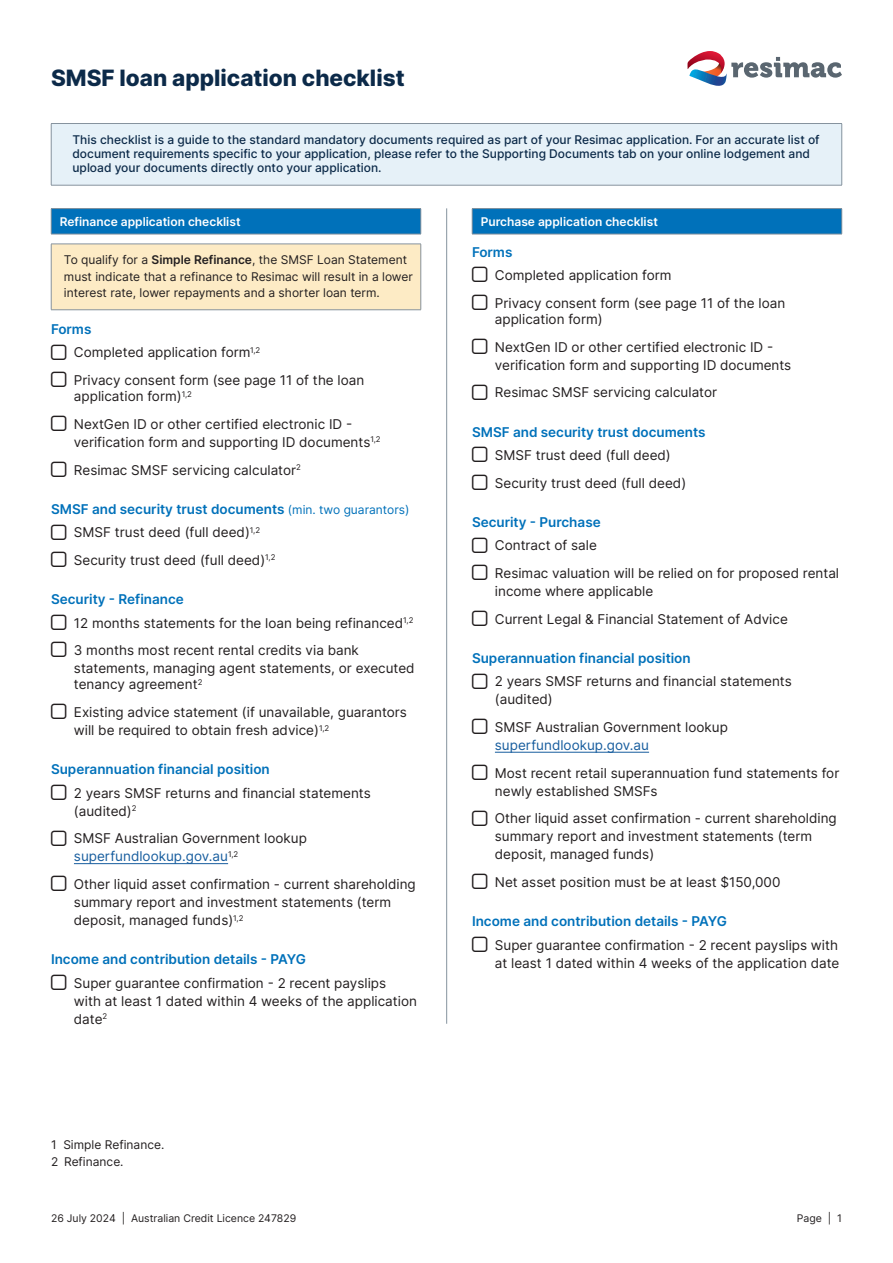
<style>
.page{position:relative;width:893px;height:1263px;background:#fff}
.page>*{position:absolute;margin:0;border:0;box-sizing:border-box;transform-origin:0 0}
.t1{font:800 22.5px "Inter";color:#0c2a49}
.t2{font:13.5px/18px "Inter";color:#231f20}
.t3{font:600 13.5px "Inter";color:#0071ba}
.t4{font:500 12px/14.4px "Inter";color:#0c2a49}
.t5{font:12px/16.5px "Inter";color:#231f20}
.t6{font:600 12px "Inter";color:#fff}
.t7{font:10.5px "Inter";color:#231f20}
.s1{font-weight:600}
.s2{font-weight:400;font-size:12px}
.s3{color:#175d9e}
</style>
<div class="page">
<svg style="left:687px;top:51px;width:155px;height:35px"></svg>
<div style="left:51px;top:123px;width:791px;height:62px;background:#e6f1f8"></div>
<hr style="left:51px;top:123px;width:791px;height:1px;background:#86939e">
<hr style="left:51px;top:124px;width:1px;height:61px;background:#86939e">
<hr style="left:841px;top:124px;width:1px;height:61px;background:#86939e">
<hr style="left:51px;top:185px;width:791px;height:1px;background:#86939e">
<div style="left:51px;top:209px;width:370px;height:25px;background:#0071ba"></div>
<hr style="left:51px;top:208px;width:370px;height:1px;background:#86939e">
<svg style="left:51px;top:209px;width:1px;height:25px"></svg>
<svg style="left:421px;top:209px;width:1px;height:25px"></svg>
<hr style="left:51px;top:234px;width:370px;height:1px;background:#86939e">
<hr style="left:74px;top:863px;width:154px;height:1px;background:#175d9e">
<hr style="left:446px;top:208px;width:1px;height:816px;background:#86939e">
<div style="left:472px;top:209px;width:370px;height:25px;background:#0071ba"></div>
<hr style="left:472px;top:208px;width:370px;height:1px;background:#86939e">
<svg style="left:472px;top:209px;width:1px;height:25px"></svg>
<svg style="left:841px;top:209px;width:1px;height:25px"></svg>
<hr style="left:472px;top:234px;width:370px;height:1px;background:#86939e">
<hr style="left:495px;top:752px;width:154px;height:1px;background:#175d9e">
<div style="left:51px;top:244px;width:370px;height:66px;background:#fdebc5"></div>
<hr style="left:51px;top:244px;width:370px;height:1px;background:#86939e">
<hr style="left:51px;top:244px;width:1px;height:66px;background:#86939e">
<hr style="left:421px;top:244px;width:1px;height:66px;background:#86939e">
<hr style="left:51px;top:309px;width:370px;height:1px;background:#86939e">
<h1 class="t1" style="left:51px;top:61px;width:355px">SMSF loan application checklist</h1>
<p class="t4" style="left:72px;top:132px;width:749px">This checklist is a guide to the standard mandatory documents required as part of your Resimac application. For an accurate list of document requirements specific to your application, please refer to the Supporting Documents tab on your online lodgement and upload your documents directly onto your application.</p>
<p class="t6" style="left:60px;top:213px;width:182px">Refinance application checklist</p>
<p class="t5" style="left:64px;top:251px;width:350px">To qualify for a <span class="s1">Simple Refinance</span>, the SMSF Loan Statement must indicate that a refinance to Resimac will result in a lower interest rate, lower repayments and a shorter loan term.</p>
<p class="t3" style="left:51px;top:319px;width:42px">Forms</p>
<p class="t2" style="left:74px;top:343px;width:188px">Completed application form<sup>1,2</sup></p>
<p class="t2" style="left:74px;top:372px;width:292px;line-height:16.2px">Privacy consent form (see page 11 of the loan application form)<sup>1,2</sup></p>
<p class="t2" style="left:74px;top:415px;width:308px">NextGen ID or other certified electronic ID - verification form and supporting ID documents<sup>1,2</sup></p>
<p class="t2" style="left:74px;top:460px;width:229px">Resimac SMSF servicing calculator<sup>2</sup></p>
<p class="t3" style="left:51px;top:499px;width:360px">SMSF and security trust documents <span class="s2">(min. two guarantors)</span></p>
<p class="t2" style="left:74px;top:523px;width:188px">SMSF trust deed (full deed)<sup>1,2</sup></p>
<p class="t2" style="left:74px;top:551px;width:203px">Security trust deed (full deed)<sup>1,2</sup></p>
<p class="t3" style="left:51px;top:589px;width:134px">Security - Refinance</p>
<p class="t2" style="left:74px;top:613px;width:341px">12 months statements for the loan being refinanced<sup>1,2</sup></p>
<p class="t2" style="left:74px;top:641px;width:342px">3 months most recent rental credits via bank statements, managing agent statements, or executed</p>
<p class="t2" style="left:74px;top:675px;width:130px">tenancy agreement<sup>2</sup></p>
<p class="t2" style="left:74px;top:703px;width:335px">Existing advice statement (if unavailable, guarantors will be required to obtain fresh advice)<sup>1,2</sup></p>
<p class="t3" style="left:51px;top:760px;width:220px">Superannuation financial position</p>
<p class="t2" style="left:74px;top:783px;width:298px">2 years SMSF returns and financial statements (audited)<sup>2</sup></p>
<p class="t2" style="left:74px;top:829px;width:234px">SMSF Australian Government lookup <span class="s3">superfundlookup.gov.au</span><sup>1,2</sup></p>
<p class="t2" style="left:74px;top:875px;width:343px">Other liquid asset confirmation - current shareholding summary report and investment statements (term deposit, managed funds)<sup>1,2</sup></p>
<p class="t3" style="left:51px;top:949px;width:257px">Income and contribution details - PAYG</p>
<p class="t2" style="left:74px;top:973px;width:344px">Super guarantee confirmation - 2 recent payslips<br>with at least 1 dated within 4 weeks of the application date<sup>2</sup></p>
<p class="t5" style="left:51px;top:1136px;width:115px">1 Simple Refinance.</p>
<p class="t5" style="left:51px;top:1153px;width:74px">2 Refinance.</p>
<p class="t6" style="left:481px;top:213px;width:179px">Purchase application checklist</p>
<p class="t3" style="left:472px;top:242px;width:42px">Forms</p>
<p class="t2" style="left:495px;top:266px;width:178px">Completed application form</p>
<p class="t2" style="left:495px;top:295px;width:292px;line-height:16.2px">Privacy consent form (see page 11 of the loan application form)</p>
<p class="t2" style="left:495px;top:337px;width:298px">NextGen ID or other certified electronic ID - verification form and supporting ID documents</p>
<p class="t2" style="left:495px;top:383px;width:224px">Resimac SMSF servicing calculator</p>
<p class="t3" style="left:472px;top:422px;width:235px">SMSF and security trust documents</p>
<p class="t2" style="left:495px;top:446px;width:177px">SMSF trust deed (full deed)</p>
<p class="t2" style="left:495px;top:473px;width:193px">Security trust deed (full deed)</p>
<p class="t3" style="left:472px;top:512px;width:130px">Security - Purchase</p>
<p class="t2" style="left:495px;top:536px;width:104px">Contract of sale</p>
<p class="t2" style="left:495px;top:564px;width:346px">Resimac valuation will be relied on for proposed rental income where applicable</p>
<p class="t2" style="left:495px;top:609px;width:294px">Current Legal &amp; Financial Statement of Advice</p>
<p class="t3" style="left:472px;top:648px;width:220px">Superannuation financial position</p>
<p class="t2" style="left:495px;top:672px;width:298px">2 years SMSF returns and financial statements (audited)</p>
<p class="t2" style="left:495px;top:718px;width:234px">SMSF Australian Government lookup <span class="s3">superfundlookup.gov.au</span></p>
<p class="t2" style="left:495px;top:763px;width:346px">Most recent retail superannuation fund statements for newly established SMSFs</p>
<p class="t2" style="left:495px;top:809px;width:343px">Other liquid asset confirmation - current shareholding summary report and investment statements (term deposit, managed funds)</p>
<p class="t2" style="left:495px;top:873px;width:287px">Net asset position must be at least $150,000</p>
<p class="t3" style="left:472px;top:911px;width:257px">Income and contribution details - PAYG</p>
<p class="t2" style="left:495px;top:935px;width:346px">Super guarantee confirmation - 2 recent payslips with at least 1 dated within 4 weeks of the application date</p>
<p class="t7" style="left:51px;top:1211px;width:247px">26 July 2024 | Australian Credit Licence 247829</p>
<p class="t7" style="left:797px;top:1211px;width:47px">Page | 1</p>
</div>
